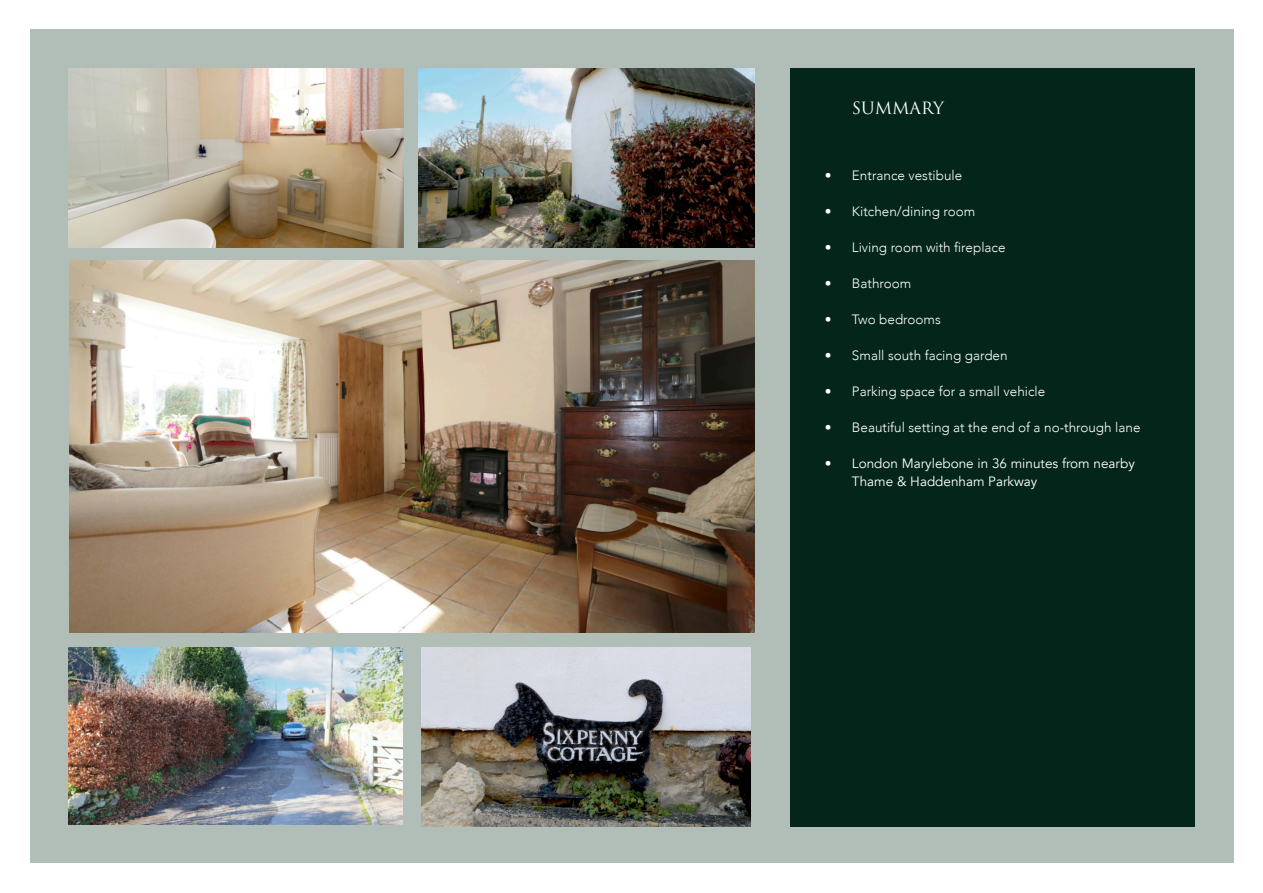
<style>
.page{position:relative;width:1263px;height:893px;background:#fff}
.page>*{position:absolute;margin:0;border:0;box-sizing:border-box;transform-origin:0 0}
.t1{font:16.5px "Trajan Pro 3";color:#fff}
.t2{font:300 13.5px "Avenir";color:#fff}
.t3{font:13.5px/18px "Avenir";color:#fff}
</style>
<div class="page">
<div style="left:30px;top:30px;width:1203px;height:833px;background:#b1beb8"></div>
<img style="left:68px;top:68px;width:336px;height:179px">
<img style="left:70px;top:260px;width:684px;height:372px">
<img style="left:418px;top:68px;width:336px;height:179px">
<img style="left:68px;top:648px;width:334px;height:176px">
<img style="left:422px;top:648px;width:329px;height:179px">
<div style="left:791px;top:68px;width:404px;height:759px;background:#04261a"></div>
<p class="t1" style="left:852px;top:102px;width:94px">SUMMARY</p>
<p class="t2" style="left:825px;top:166px;width:139px">• Entrance vestibule</p>
<p class="t2" style="left:825px;top:202px;width:152px">• Kitchen/dining room</p>
<p class="t2" style="left:825px;top:238px;width:182px">• Living room with fireplace</p>
<p class="t2" style="left:825px;top:274px;width:88px">• Bathroom</p>
<p class="t2" style="left:825px;top:310px;width:117px">• Two bedrooms</p>
<p class="t2" style="left:825px;top:346px;width:184px">• Small south facing garden</p>
<p class="t2" style="left:825px;top:382px;width:222px">• Parking space for a small vehicle</p>
<p class="t2" style="left:825px;top:418px;width:317px">• Beautiful setting at the end of a no-through lane</p>
<p class="t3" style="left:852px;top:454px;width:284px;text-indent:-27px">• London Marylebone in 36 minutes from nearby<br>Thame &amp; Haddenham Parkway</p>
</div>
